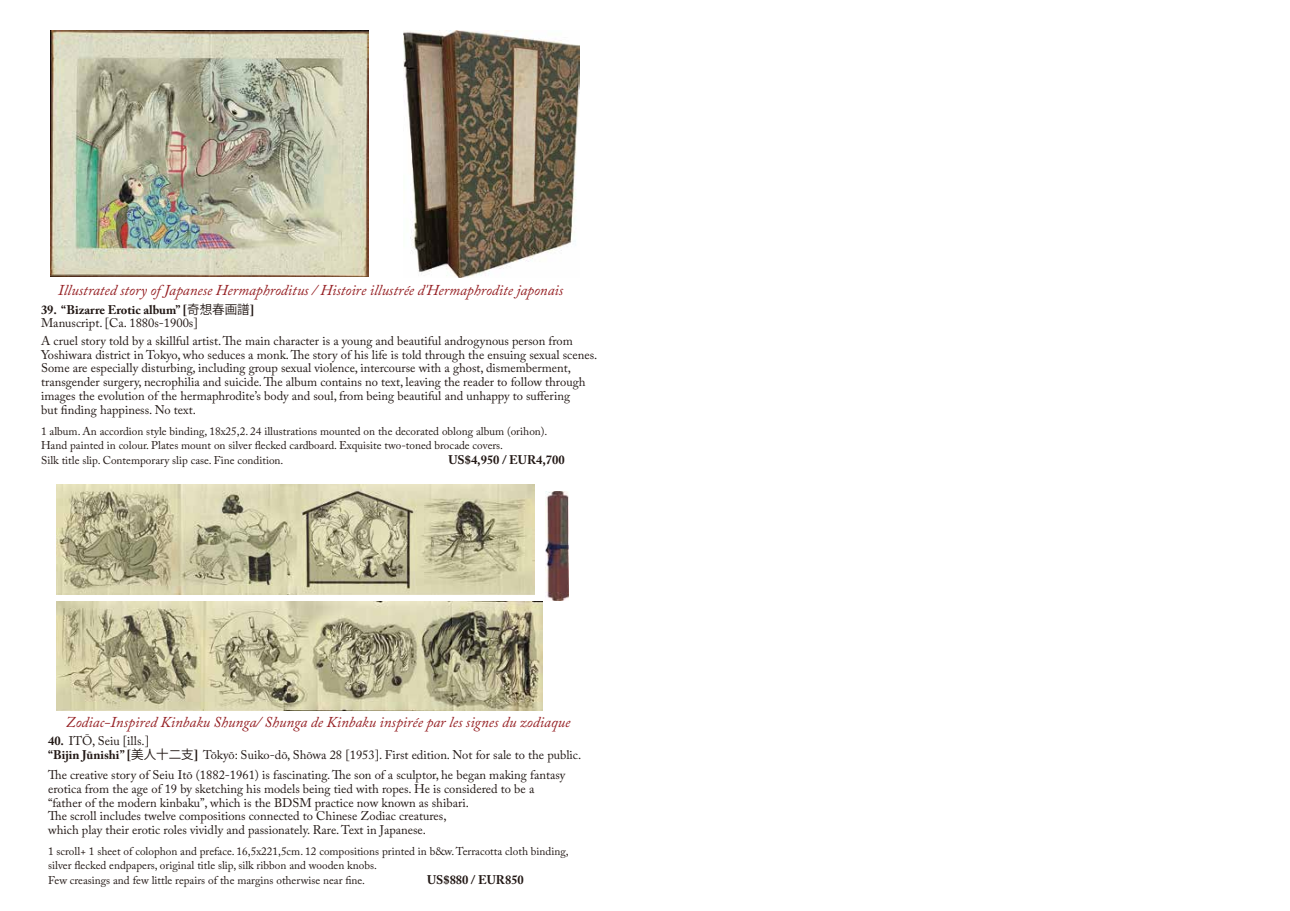
<style>
.page{position:relative;width:1290px;height:911px;background:#fff}
.page>*{position:absolute;margin:0;border:0;box-sizing:border-box;transform-origin:0 0}
.t1{font:italic 15px "Adobe Caslon Pro";color:#951f23}
.t2{font:12.5px/13.8px "Adobe Caslon Pro";color:#221815}
.t3{font:700 12.5px "Adobe Caslon Pro";color:#221815}
.t4{font:11.25px/13.8px "Adobe Caslon Pro";color:#221815}
.s1{font-weight:700}
.s2{font-family:"Koz Go Pr 6 N"}
</style>
<div class="page">
<img style="left:51px;top:30px;width:318px;height:247px">
<img style="left:403px;top:31px;width:176px;height:246px">
<img style="left:545px;top:491px;width:23px;height:109px">
<img style="left:56px;top:601px;width:486px;height:109px">
<img style="left:56px;top:485px;width:478px;height:109px">
<p class="t1" style="left:58px;top:281px;width:506px">Illustrated story of Japanese Hermaphroditus / Histoire illustrée d'Hermaphrodite japonais</p>
<p class="t2" style="left:41px;top:302px;width:214px"><span class="s1">39. “Bizarre Erotic album” [</span><span class="s2">奇想春画譜</span><span class="s1">]<br></span>Manuscript. [Ca. 1880s-1900s]</p>
<p class="t2" style="left:41px;top:334px;width:558px">A cruel story told by a skillful artist. The main character is a young and beautiful androgynous person from Yoshiwara district in Tokyo, who seduces a monk. The story of his life is told through the ensuing sexual scenes.<br>Some are especially disturbing, including group sexual violence, intercourse with a ghost, dismemberment, transgender surgery, necrophilia and suicide. The album contains no text, leaving the reader to follow through images the evolution of the hermaphrodite’s body and soul, from being beautiful and unhappy to suffering<br>but finding happiness. No text.</p>
<p class="t4" style="left:41px;top:424px;width:508px">1 album. An accordion style binding, 18x25,2. 24 illustrations mounted on the decorated oblong album (orihon).<br>Hand painted in colour. Plates mount on silver flecked cardboard. Exquisite two-toned brocade covers.</p>
<p class="t4" style="left:41px;top:453px;width:244px">Silk title slip. Contemporary slip case. Fine condition.</p>
<p class="t3" style="left:448px;top:452px;width:118px">US$4,950 / EUR4,700</p>
<p class="t1" style="left:65px;top:712px;width:506px">Zodiac-Inspired Kinbaku Shunga/ Shunga de Kinbaku inspirée par les signes du zodiaque</p>
<p class="t2" style="left:48px;top:734px;width:535px"><span class="s1">40.</span> ITŌ, Seiu [ills.]<br><span class="s1">“Bijin Jūnishi” [</span><span class="s2">美人十二支</span><span class="s1">]</span> Tōkyō: Suiko-dō, Shōwa 28 [1953]. First edition. Not for sale to the public.</p>
<p class="t2" style="left:48px;top:768px;width:519px">The creative story of Seiu Itō (1882-1961) is fascinating. The son of a sculptor, he began making fantasy erotica from the age of 19 by sketching his models being tied with ropes. He is considered to be a “father of the modern kinbaku”, which is the BDSM practice now known as shibari.<br>The scroll includes twelve compositions connected to Chinese Zodiac creatures,<br>which play their erotic roles vividly and passionately. Rare. Text in Japanese.</p>
<p class="t4" style="left:48px;top:844px;width:522px">1 scroll+ 1 sheet of colophon and preface. 16,5x221,5cm. 12 compositions printed in b&amp;w. Terracotta cloth binding, silver flecked endpapers, original title slip, silk ribbon and wooden knobs.</p>
<p class="t4" style="left:48px;top:873px;width:318px">Few creasings and few little repairs of the margins otherwise near fine.</p>
<p class="t3" style="left:427px;top:872px;width:98px">US$880 / EUR850</p>
</div>
